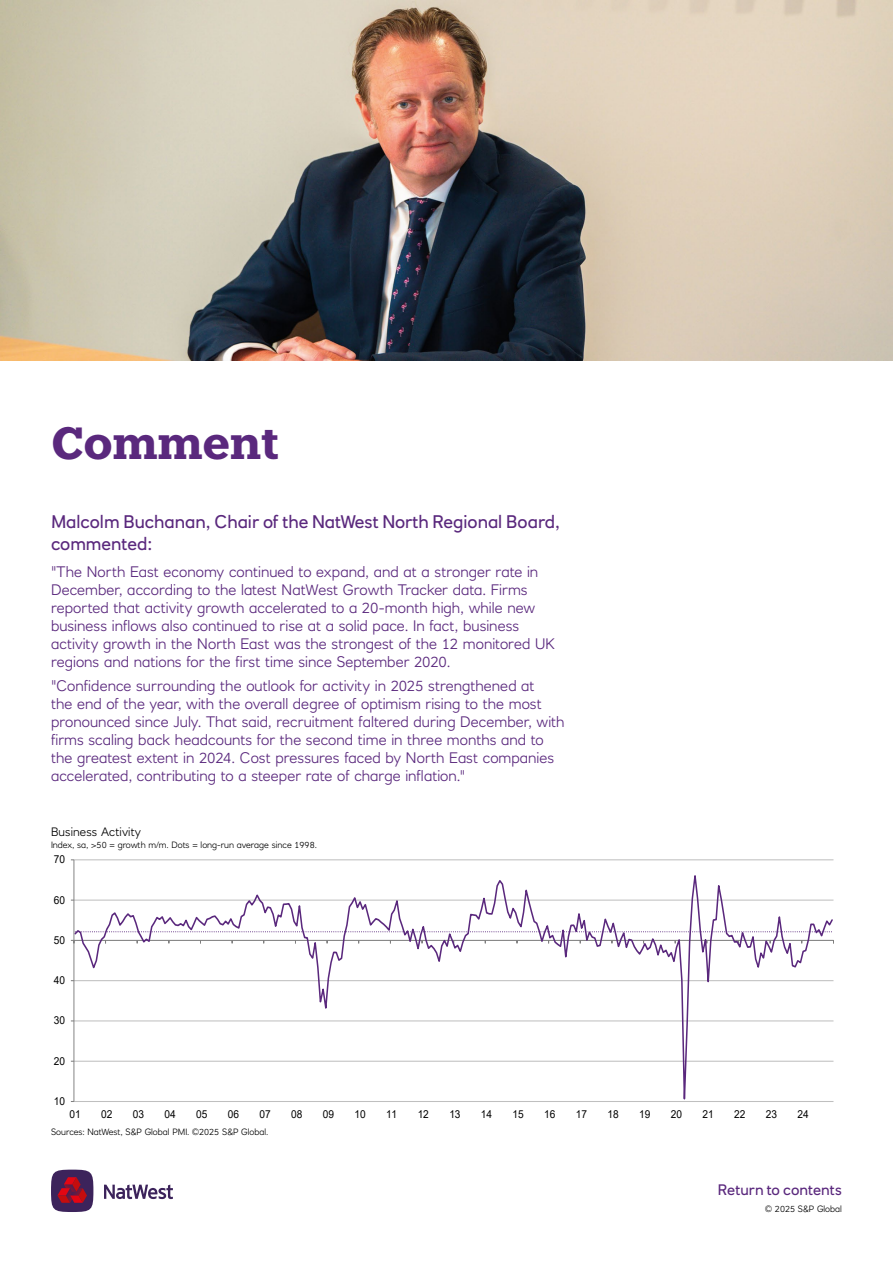
<style>
.page{position:relative;width:893px;height:1263px;background:#fff}
.page>*{position:absolute;margin:0;border:0;box-sizing:border-box;transform-origin:0 0}
.t1{font:700 45px "Knile";letter-spacing:-.01em;color:#5a287d}
.Intro{font:18px/21.6px "RN House Sans";color:#5a287d}
.Body_copy{font:300 15px/18px "RN House Sans";color:#5a287d}
.t2{font:15px "RN House Sans";letter-spacing:.005em;color:#5a287d}
.t3{font:300 12px "RN House Sans";letter-spacing:.01em;color:#000}
.t4{font:10.95px "Arial";color:#000;scale:.92 1}
.t5{font:300 9px "RN House Sans";color:#000}
</style>
<div class="page">
<div style="left:51px;top:1169px;width:42px;height:43px;background:#3c235b;border-radius:50%"></div>
<svg style="left:104px;top:1184px;width:69px;height:15px"></svg>
<svg style="left:57px;top:1177px;width:30px;height:26px"></svg>
<hr style="left:74px;top:859px;width:759px;height:1px;background:#bfbfbf">
<hr style="left:74px;top:860px;width:1px;height:241px;background:#7f7f7f">
<svg style="left:74px;top:862px;width:760px;height:240px"></svg>
<img style="left:0;top:0;width:893px;height:360px">
<h1 class="t1" style="left:51px;top:414px;width:230px">Comment</h1>
<p class="Intro" style="left:51px;top:511px;width:510px">Malcolm Buchanan, Chair of the NatWest North Regional Board, commented:</p>
<p class="Body_copy" style="left:51px;top:562px;width:505px">"The North East economy continued to expand, and at a stronger rate in December, according to the latest NatWest Growth Tracker data. Firms reported that activity growth accelerated to a 20-month high, while new business inflows also continued to rise at a solid pace. In fact, business activity growth in the North East was the strongest of the 12 monitored UK regions and nations for the first time since September 2020.</p>
<p class="Body_copy" style="left:51px;top:677px;width:515px">"Confidence surrounding the outlook for activity in 2025 strengthened at<br>the end of the year, with the overall degree of optimism rising to the most pronounced since July. That said, recruitment faltered during December, with firms scaling back headcounts for the second time in three months and to the greatest extent in 2024. Cost pressures faced by North East companies accelerated, contributing to a steeper rate of charge inflation."</p>
<p class="t3" style="left:51px;top:825px;width:92px">Business Activity</p>
<p class="t5" style="left:51px;top:839px;width:267px">Index, sa, &gt;50 = growth m/m. Dots = long-run average since 1998.</p>
<p class="t4" style="left:54px;top:852px;width:14px">70</p>
<p class="t4" style="left:54px;top:892px;width:14px">60</p>
<p class="t4" style="left:54px;top:932px;width:14px">50</p>
<p class="t4" style="left:54px;top:973px;width:14px">40</p>
<p class="t4" style="left:54px;top:1013px;width:14px">30</p>
<p class="t4" style="left:54px;top:1053px;width:14px">20</p>
<p class="t4" style="left:54px;top:1093px;width:14px">10</p>
<p class="t4" style="left:70px;top:1107px;width:14px">01</p>
<p class="t4" style="left:101px;top:1107px;width:14px">02</p>
<p class="t4" style="left:133px;top:1107px;width:14px">03</p>
<p class="t4" style="left:164px;top:1107px;width:14px">04</p>
<p class="t4" style="left:196px;top:1107px;width:14px">05</p>
<p class="t4" style="left:228px;top:1107px;width:14px">06</p>
<p class="t4" style="left:259px;top:1107px;width:14px">07</p>
<p class="t4" style="left:291px;top:1107px;width:14px">08</p>
<p class="t4" style="left:323px;top:1107px;width:14px">09</p>
<p class="t4" style="left:354px;top:1107px;width:14px">10</p>
<p class="t4" style="left:386px;top:1107px;width:14px">11</p>
<p class="t4" style="left:418px;top:1107px;width:14px">12</p>
<p class="t4" style="left:449px;top:1107px;width:14px">13</p>
<p class="t4" style="left:481px;top:1107px;width:14px">14</p>
<p class="t4" style="left:513px;top:1107px;width:14px">15</p>
<p class="t4" style="left:544px;top:1107px;width:14px">16</p>
<p class="t4" style="left:576px;top:1107px;width:14px">17</p>
<p class="t4" style="left:608px;top:1107px;width:14px">18</p>
<p class="t4" style="left:639px;top:1107px;width:14px">19</p>
<p class="t4" style="left:671px;top:1107px;width:14px">20</p>
<p class="t4" style="left:702px;top:1107px;width:14px">21</p>
<p class="t4" style="left:734px;top:1107px;width:14px">22</p>
<p class="t4" style="left:766px;top:1107px;width:14px">23</p>
<p class="t4" style="left:797px;top:1107px;width:14px">24</p>
<p class="t5" style="left:51px;top:1127px;width:219px">Sources: NatWest, S&amp;P Global PMI. ©2025 S&amp;P Global.</p>
<p class="t2" style="left:718px;top:1180px;width:126px">Return to contents</p>
<p class="t5" style="left:765px;top:1203px;width:78px">© 2025 S&amp;P Global</p>
</div>
